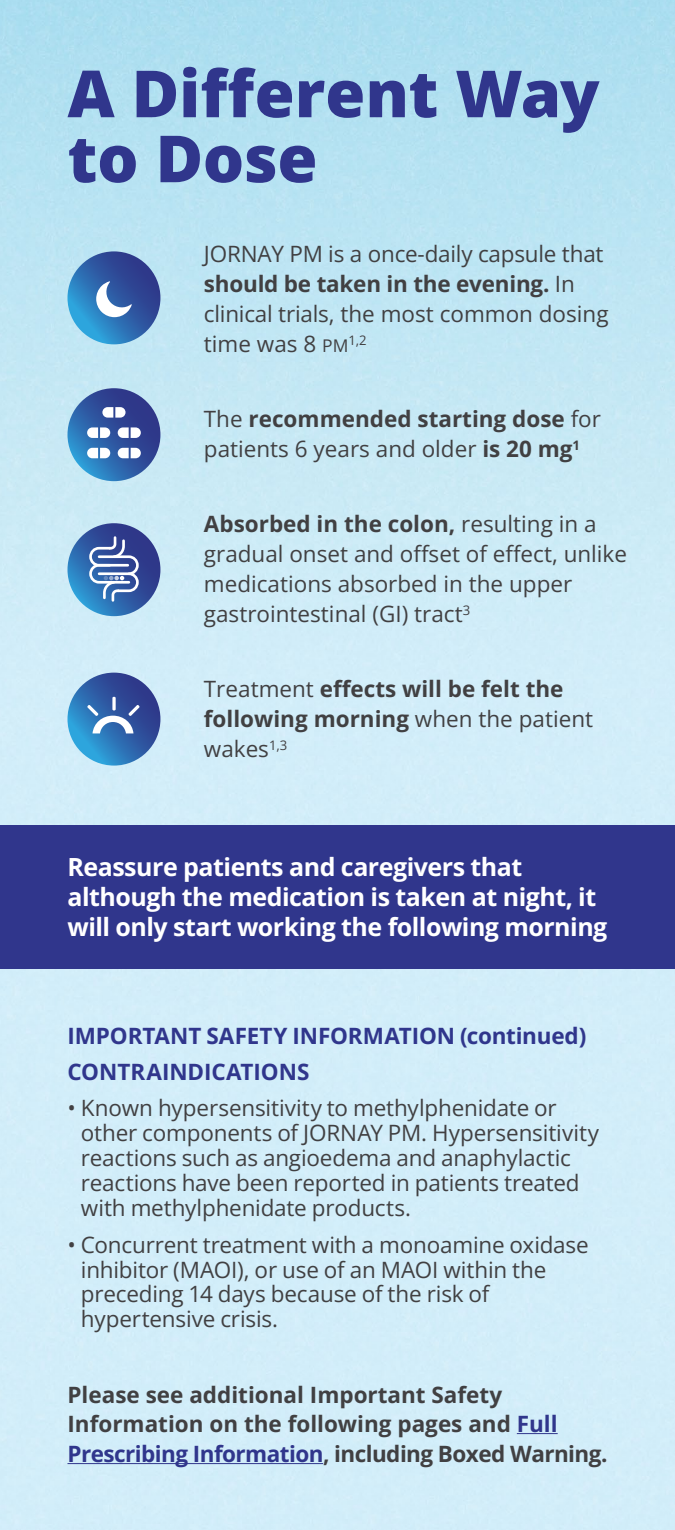
<style>
.page{position:relative;width:675px;height:1530px;background:#fff}
.page>*{position:absolute;margin:0;border:0;box-sizing:border-box;transform-origin:0 0}
.t1{font:800 65px/65px "Open Sans";letter-spacing:-.005em;color:#30368c}
.t2{font:700 25px/30px "Open Sans";letter-spacing:-.02em;color:#fff}
.t3{font:22.5px/25px "Open Sans";letter-spacing:-.005em;color:#414042}
.t4{font:700 22.5px/30px "Open Sans";color:#414042}
.t5{font:700 22.5px/36.2px "Open Sans";letter-spacing:-.005em;color:#30368c}
.s1{font-weight:700}
.s2{font-size:17.5px}
.s3{font-weight:400}
.s4{color:#30368c}
</style>
<div class="page">
<img style="left:0;top:0;width:675px;height:1530px">
<div style="left:0;top:825px;width:675px;height:144px;background:#30368c"></div>
<hr style="left:517px;top:1433px;width:41px;height:1px;background:#30368c">
<hr style="left:68px;top:1463px;width:255px;height:1px;background:#30368c">
<svg style="left:68px;top:251px;width:92px;height:93px;background:#2e66ac"></svg>
<svg style="left:96px;top:281px;width:36px;height:36px"></svg>
<svg style="left:68px;top:388px;width:92px;height:93px;background:#2f5da5"></svg>
<svg style="left:87px;top:407px;width:54px;height:51px"></svg>
<svg style="left:68px;top:673px;width:92px;height:93px;background:#2f67ad"></svg>
<svg style="left:112px;top:697px;width:4px;height:13px"></svg>
<svg style="left:87px;top:705px;width:53px;height:28px"></svg>
<svg style="left:68px;top:523px;width:92px;height:93px;background:#2f5da5"></svg>
<svg style="left:88px;top:535px;width:52px;height:68px"></svg>
<h1 class="t1" style="left:68px;top:60px;width:534px">A Different Way to Dose</h1>
<p class="t3" style="left:204px;top:238px;width:406px;line-height:30px">JORNAY PM is a once-daily capsule that <span class="s1">should be taken in the evening.</span> In clinical trials, the most common dosing time was 8 <span class="s2">PM</span><sup>1,2</sup></p>
<p class="t4" style="left:204px;top:403px;width:399px"><span class="s3">The</span> recommended starting dose <span class="s3">for patients 6 years and older</span> is 20 mg<sup>1</sup></p>
<p class="t3" style="left:204px;top:508px;width:425px;line-height:30px"><span class="s1">Absorbed in the colon,</span> resulting in a gradual onset and offset of effect, unlike medications absorbed in the upper gastrointestinal (GI) tract<sup>3</sup></p>
<p class="t4" style="left:204px;top:673px;width:391px"><span class="s3">Treatment</span> effects will be felt the following morning <span class="s3">when the patient wakes</span><sup>1,3</sup></p>
<p class="t2" style="left:68px;top:852px;width:541px">Reassure patients and caregivers that although the medication is taken at night, it will only start working the following morning</p>
<p class="t5" style="left:68px;top:1017px;width:520px">IMPORTANT SAFETY INFORMATION (continued)<br>CONTRAINDICATIONS</p>
<p class="t3" style="left:81px;top:1095px;width:520px;text-indent:-13px">• Known hypersensitivity to methylphenidate or other components of JORNAY PM. Hypersensitivity reactions such as angioedema and anaphylactic reactions have been reported in patients treated with methylphenidate products.</p>
<p class="t3" style="left:81px;top:1231px;width:509px;text-indent:-13px">• Concurrent treatment with a monoamine oxidase inhibitor (MAOI), or use of an MAOI within the preceding 14 days because of the risk of hypertensive crisis.</p>
<p class="t4" style="left:68px;top:1379px;width:541px">Please see additional Important Safety<br>Information on the following pages and <span class="s4">Full<br>Prescribing Information</span>, including Boxed Warning.</p>
</div>
